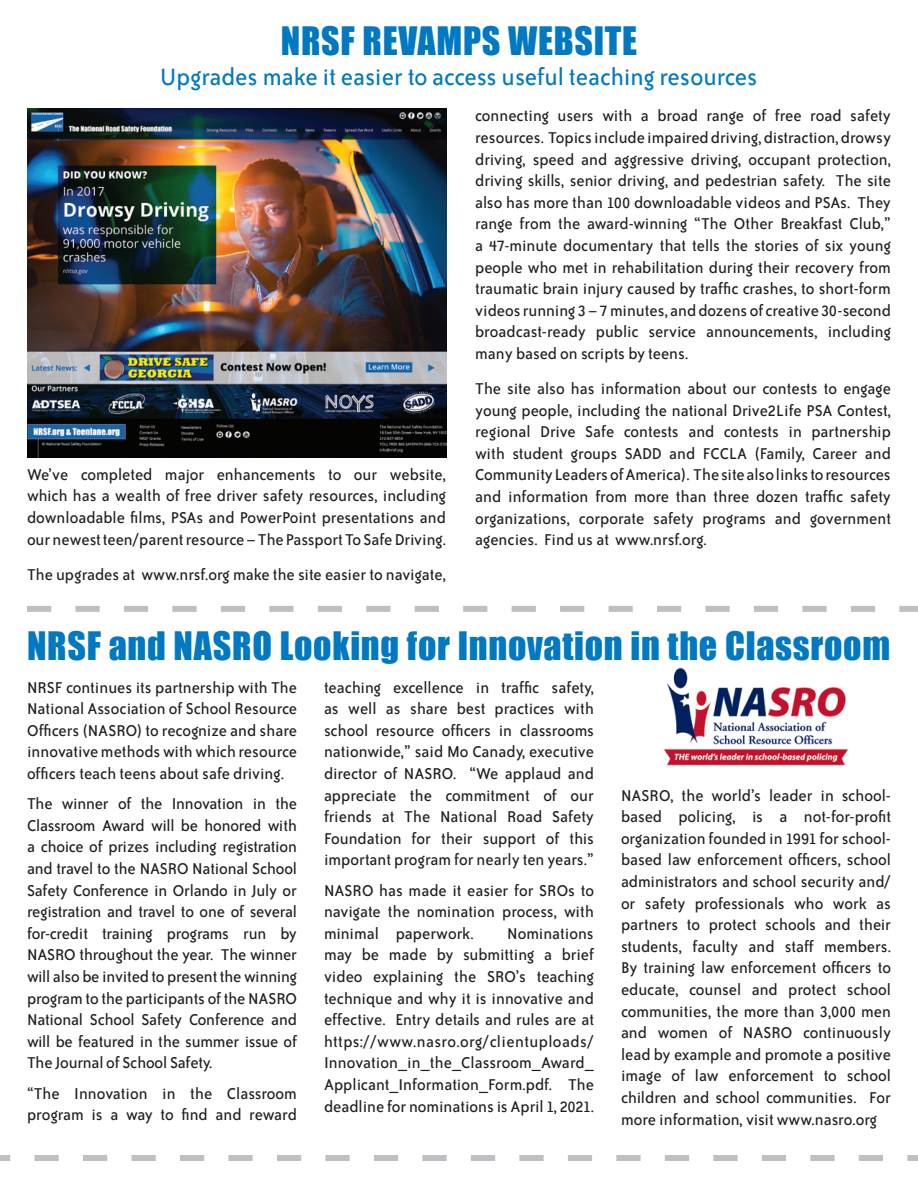
<style>
.page{position:relative;width:918px;height:1188px;background:#fff}
.page>*{position:absolute;margin:0;border:0;box-sizing:border-box;transform-origin:0 0}
.headline_1{font:36px "Impact";letter-spacing:.02em;color:#0079c2}
.intro_type{font:27px "Bailey Sans ITC";color:#0079c2}
._12pt_body_copy{font:18px/21.6px "Bailey Sans ITC";color:#231f20;text-align:justify}
</style>
<div class="page">
<svg style="left:0;top:1155px;width:918px;height:6px"></svg>
<img style="left:27px;top:108px;width:419px;height:350px">
<svg style="left:27px;top:606px;width:891px;height:6px"></svg>
<img style="left:664px;top:667px;width:184px;height:99px">
<p class="headline_1" style="left:281px;top:13px;width:358px">NRSF REVAMPS WEBSITE</p>
<p class="intro_type" style="left:160px;top:63px;width:599px">Upgrades make it easier to access useful teaching resources</p>
<p class="_12pt_body_copy" style="left:27px;top:464px;width:421px">We’ve completed major enhancements to our website, which has a wealth of free driver safety resources, including downloadable films, PSAs and PowerPoint presentations and our newest teen/parent resource – The Passport To Safe Driving.</p>
<p class="_12pt_body_copy" style="left:27px;top:564px;width:420px">The upgrades at www.nrsf.org make the site easier to navigate,</p>
<p class="_12pt_body_copy" style="left:475px;top:105px;width:417px">connecting users with a broad range of free road safety resources. Topics include impaired driving, distraction, drowsy driving, speed and aggressive driving, occupant protection, driving skills, senior driving, and pedestrian safety. The site also has more than 100 downloadable videos and PSAs. They range from the award-winning “The Other Breakfast Club,” a 47-minute documentary that tells the stories of six young people who met in rehabilitation during their recovery from traumatic brain injury caused by traffic crashes, to short-form videos running 3 – 7 minutes, and dozens of creative 30-second broadcast-ready public service announcements, including many based on scripts by teens.</p>
<p class="_12pt_body_copy" style="left:475px;top:378px;width:417px">The site also has information about our contests to engage young people, including the national Drive2Life PSA Contest, regional Drive Safe contests and contests in partnership with student groups SADD and FCCLA (Family, Career and Community Leaders of America). The site also links to resources and information from more than three dozen traffic safety organizations, corporate safety programs and government agencies. Find us at www.nrsf.org.</p>
<p class="headline_1" style="left:27px;top:618px;width:865px">NRSF and NASRO Looking for Innovation in the Classroom</p>
<p class="_12pt_body_copy" style="left:27px;top:677px;width:272px">NRSF continues its partnership with The National Association of School Resource Officers (NASRO) to recognize and share innovative methods with which resource officers teach teens about safe driving.</p>
<p class="_12pt_body_copy" style="left:27px;top:793px;width:272px">The winner of the Innovation in the Classroom Award will be honored with a choice of prizes including registration and travel to the NASRO National School Safety Conference in Orlando in July or registration and travel to one of several for-credit training programs run by NASRO throughout the year. The winner will also be invited to present the winning program to the participants of the NASRO National School Safety Conference and will be featured in the summer issue of The Journal of School Safety.</p>
<p class="_12pt_body_copy" style="left:27px;top:1083px;width:271px">“The Innovation in the Classroom program is a way to find and reward</p>
<p class="_12pt_body_copy" style="left:324px;top:677px;width:272px">teaching excellence in traffic safety, as well as share best practices with school resource officers in classrooms nationwide,” said Mo Canady, executive director of NASRO. “We applaud and appreciate the commitment of our friends at The National Road Safety Foundation for their support of this important program for nearly ten years.”</p>
<p class="_12pt_body_copy" style="left:324px;top:880px;width:272px">NASRO has made it easier for SROs to navigate the nomination process, with minimal paperwork.</p>
<p class="_12pt_body_copy" style="left:621px;top:785px;width:272px">NASRO, the world’s leader in school&shy;based policing, is a not-for-profit organization founded in 1991 for school&shy;based law enforcement officers, school administrators and school security and/ or safety professionals who work as partners to protect schools and their students, faculty and staff members.<br>By training law enforcement officers to educate, counsel and protect school communities, the more than 3,000 men and women of NASRO continuously lead by example and promote a positive image of law enforcement to school children and school communities. For more information, visit www.nasro.org</p>
<p class="_12pt_body_copy" style="left:324px;top:923px;width:272px;text-indent:183px">Nominations may be made by submitting a brief video explaining the SRO’s teaching technique and why it is innovative and effective. Entry details and rules are at https://www.nasro.org/clientuploads/ Innovation_in_the_Classroom_Award_ Applicant_Information_Form.pdf. The deadline for nominations is April 1, 2021.</p>
</div>
